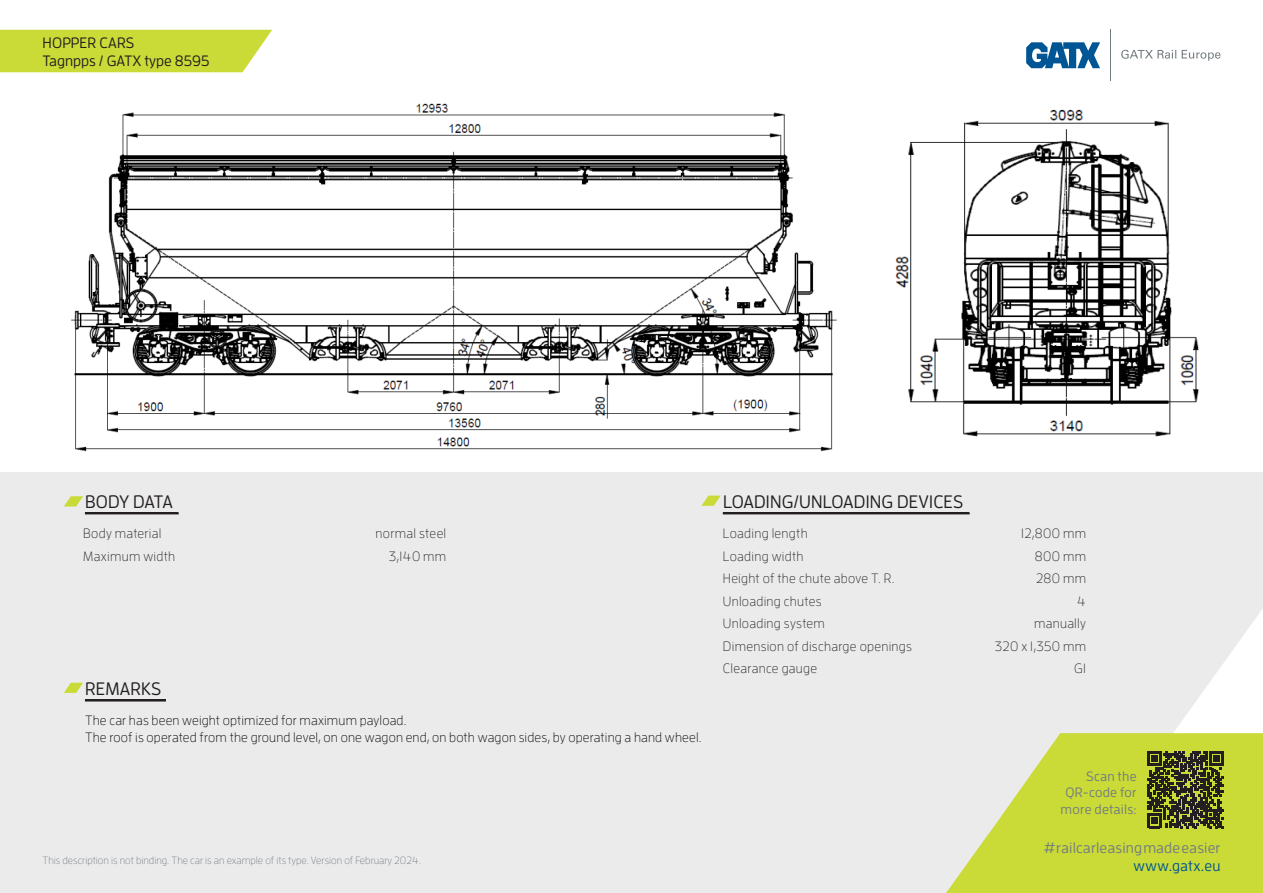
<style>
.page{position:relative;width:1263px;height:893px;background:#fff}
.page>*{position:absolute;margin:0;border:0;box-sizing:border-box;transform-origin:0 0}
.blockheader{font:500 18px "Enzo Pro";letter-spacing:.01em;color:#231f20}
.blockheader-2{font:500 18px "Enzo Pro";letter-spacing:-.035em;color:#231f20}
.blockheader-3{font:500 15px/18px "Enzo Pro";color:#231f20}
.t1{font:500 15px "Enzo Pro";letter-spacing:.01em;color:#737c80}
.body_small{font:500 15px "Enzo Pro";letter-spacing:.025em;color:#005594}
.body{font:300 13.5px "Enzo Pro";letter-spacing:.02em;color:#231f20}
.body-2{font:300 13.5px "Enzo Pro";letter-spacing:.01em;color:#000}
.body_small-2{font:500 13.5px/16.2px "Enzo Pro";letter-spacing:.02em;color:#737c80;text-align:right}
.t2{font:300 10.5px "Enzo Pro";color:#737c80}
</style>
<div class="page">
<div style="left:0;top:472px;width:1263px;height:421px;background:#ebebec"></div>
<img style="left:71px;top:103px;width:766px;height:349px">
<img style="left:895px;top:109px;width:304px;height:328px">
<svg style="left:946px;top:733px;width:317px;height:160px;background:#c2ce56"></svg>
<svg style="left:1121px;top:50px;width:99px;height:11px"></svg>
<svg style="left:1026px;top:42px;width:74px;height:26px"></svg>
<hr style="left:1110px;top:30px;width:1px;height:51px;background:#737c80">
<div style="left:0;top:30px;width:272px;height:42px;background:#cadb37"></div>
<div style="left:85px;top:512px;width:94px;height:2px;border:1px solid #231f20"></div>
<svg style="left:64px;top:496px;width:19px;height:10px"></svg>
<div style="left:723px;top:512px;width:246px;height:2px;border:1px solid #231f20"></div>
<svg style="left:701px;top:496px;width:20px;height:10px"></svg>
<div style="left:85px;top:699px;width:81px;height:2px;border:1px solid #231f20"></div>
<svg style="left:64px;top:683px;width:19px;height:10px"></svg>
<p class="blockheader-3" style="left:43px;top:34px;width:168px">HOPPER CARS<br>Tagnpps / GATX type 8595</p>
<p class="blockheader-2" style="left:85px;top:491px;width:89px">BODY DATA</p>
<p class="blockheader" style="left:723px;top:491px;width:242px">LOADING/UNLOADING DEVICES</p>
<p class="body" style="left:83px;top:525px;width:80px">Body material</p>
<p class="body" style="left:376px;top:525px;width:72px">normal steel</p>
<p class="body" style="left:83px;top:548px;width:94px">Maximum width</p>
<p class="body" style="left:389px;top:548px;width:59px">3,140 mm</p>
<p class="blockheader" style="left:85px;top:678px;width:78px">REMARKS</p>
<p class="body-2" style="left:85px;top:712px;width:323px">The car has been weight optimized for maximum payload.</p>
<p class="body-2" style="left:85px;top:729px;width:618px">The roof is operated from the ground level, on one wagon end, on both wagon sides, by operating a hand wheel.</p>
<p class="t2" style="left:43px;top:854px;width:380px">This description is not binding. The car is an example of its type. Version of February 2024.</p>
<p class="body" style="left:723px;top:525px;width:86px">Loading length</p>
<p class="body" style="left:1021px;top:525px;width:66px">12,800 mm</p>
<p class="body" style="left:723px;top:548px;width:82px">Loading width</p>
<p class="body" style="left:1035px;top:548px;width:53px">800 mm</p>
<p class="body" style="left:723px;top:570px;width:173px">Height of the chute above T. R.</p>
<p class="body" style="left:1036px;top:570px;width:51px">280 mm</p>
<p class="body" style="left:723px;top:593px;width:100px">Unloading chutes</p>
<p class="body" style="left:1077px;top:593px;width:11px">4</p>
<p class="body" style="left:723px;top:615px;width:103px">Unloading system</p>
<p class="body" style="left:1034px;top:615px;width:53px">manually</p>
<p class="body" style="left:723px;top:638px;width:190px">Dimension of discharge openings</p>
<p class="body" style="left:995px;top:638px;width:93px">320 x 1,350 mm</p>
<p class="body" style="left:723px;top:660px;width:96px">Clearance gauge</p>
<p class="body" style="left:1074px;top:660px;width:13px">G1</p>
<p class="body_small-2" style="left:1061px;top:768px;width:78px">Scan the<br>QR-code for more details:</p>
<p class="t1" style="left:1043px;top:838px;width:178px">#railcarleasingmadeeasier</p>
<p class="body_small" style="left:1133px;top:856px;width:88px">www.gatx.eu</p>
</div>
